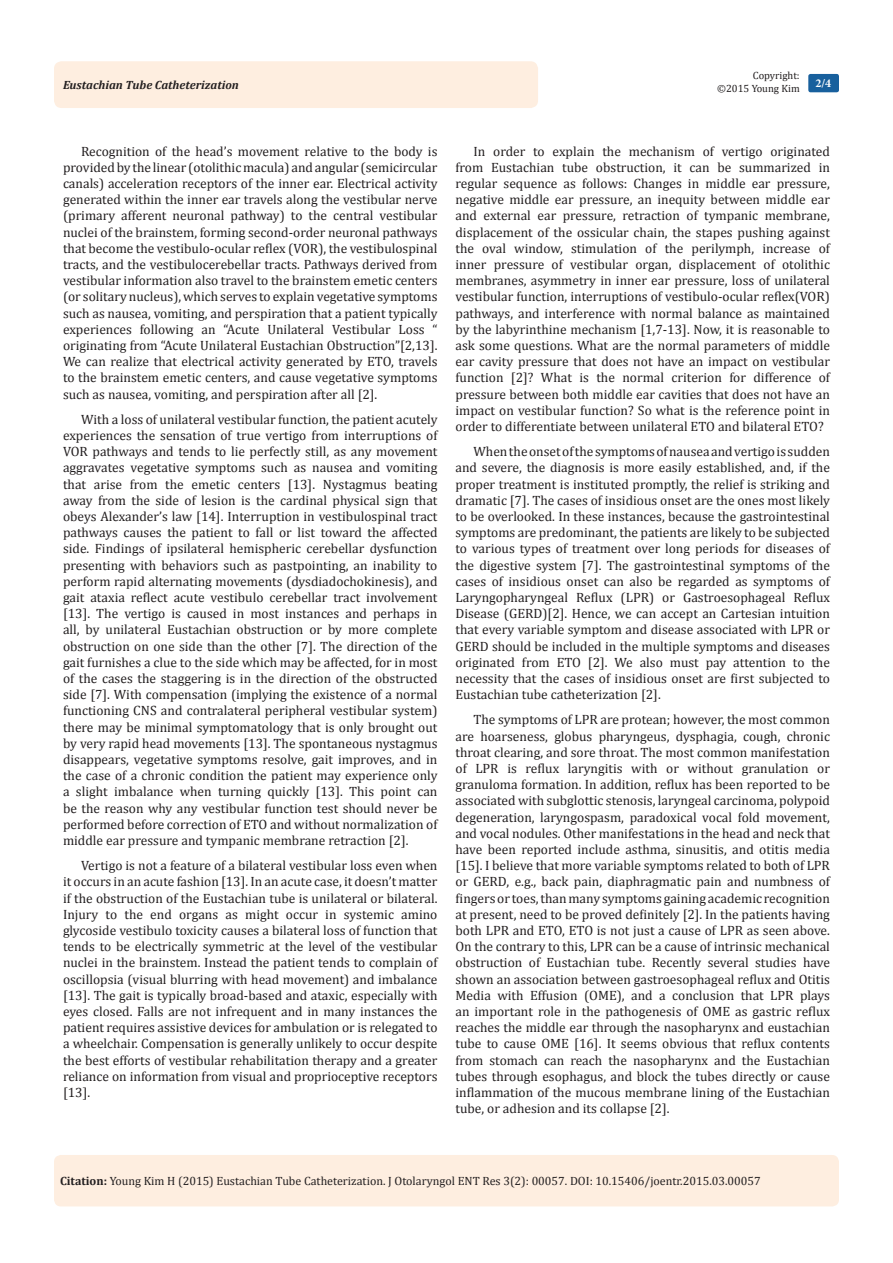
<style>
.page{position:relative;width:893px;height:1263px;background:#fff}
.page>*{position:absolute;margin:0;border:0;box-sizing:border-box;transform-origin:0 0}
.t1{font:13.5px/16.2px "Cambria";color:#231f20;text-align:justify}
.Citation{font:12px "Cambria";color:#231f20}
.t2{font:italic 700 12px "Cambria";color:#231f20}
.t3{font:700 12px "Minion Pro";color:#fff}
.t4{font:10.5px "Cambria";color:#231f20}
.s1{font-weight:700}
</style>
<div class="page">
<div style="left:54px;top:61px;width:484px;height:47px;background:#feeee0;border-radius:8px"></div>
<div style="left:808px;top:74px;width:31px;height:18px;background:#18609d;border-radius:2px"></div>
<div style="left:54px;top:1155px;width:785px;height:51px;background:#feeee0;border-radius:7px"></div>
<p class="t4" style="left:753px;top:69px;width:48px">Copyright:</p>
<p class="t4" style="left:717px;top:82px;width:84px">©2015 Young Kim</p>
<p class="t2" style="left:63px;top:77px;width:177px">Eustachian Tube Catheterization</p>
<p class="t3" style="left:815px;top:75px;width:17px">2/4</p>
<p class="t1" style="left:63px;top:143px;width:376px;text-indent:18px">Recognition of the head’s movement relative to the body is provided by the linear (otolithic macula) and angular (semicircular canals) acceleration receptors of the inner ear. Electrical activity generated within the inner ear travels along the vestibular nerve (primary afferent neuronal pathway) to the central vestibular nuclei of the brainstem, forming second-order neuronal pathways that become the vestibulo-ocular reflex (VOR), the vestibulospinal tracts, and the vestibulocerebellar tracts. Pathways derived from vestibular information also travel to the brainstem emetic centers (or solitary nucleus), which serves to explain vegetative symptoms such as nausea, vomiting, and perspiration that a patient typically experiences following an “Acute Unilateral Vestibular Loss “ originating from “Acute Unilateral Eustachian Obstruction”[2,13].<br>We can realize that electrical activity generated by ETO, travels to the brainstem emetic centers, and cause vegetative symptoms such as nausea, vomiting, and perspiration after all [2].</p>
<p class="t1" style="left:63px;top:411px;width:376px;text-indent:18px">With a loss of unilateral vestibular function, the patient acutely experiences the sensation of true vertigo from interruptions of VOR pathways and tends to lie perfectly still, as any movement aggravates vegetative symptoms such as nausea and vomiting that arise from the emetic centers [13]. Nystagmus beating away from the side of lesion is the cardinal physical sign that obeys Alexander’s law [14]. Interruption in vestibulospinal tract pathways causes the patient to fall or list toward the affected side. Findings of ipsilateral hemispheric cerebellar dysfunction presenting with behaviors such as pastpointing, an inability to perform rapid alternating movements (dysdiadochokinesis), and gait ataxia reflect acute vestibulo cerebellar tract involvement [13]. The vertigo is caused in most instances and perhaps in all, by unilateral Eustachian obstruction or by more complete obstruction on one side than the other [7]. The direction of the gait furnishes a clue to the side which may be affected, for in most of the cases the staggering is in the direction of the obstructed side [7]. With compensation (implying the existence of a normal functioning CNS and contralateral peripheral vestibular system) there may be minimal symptomatology that is only brought out by very rapid head movements [13]. The spontaneous nystagmus disappears, vegetative symptoms resolve, gait improves, and in the case of a chronic condition the patient may experience only a slight imbalance when turning quickly [13]. This point can be the reason why any vestibular function test should never be performed before correction of ETO and without normalization of middle ear pressure and tympanic membrane retraction [2].</p>
<p class="t1" style="left:63px;top:857px;width:376px;text-indent:18px">Vertigo is not a feature of a bilateral vestibular loss even when it occurs in an acute fashion [13]. In an acute case, it doesn’t matter if the obstruction of the Eustachian tube is unilateral or bilateral.<br>Injury to the end organs as might occur in systemic amino glycoside vestibulo toxicity causes a bilateral loss of function that tends to be electrically symmetric at the level of the vestibular nuclei in the brainstem. Instead the patient tends to complain of oscillopsia (visual blurring with head movement) and imbalance [13]. The gait is typically broad-based and ataxic, especially with eyes closed. Falls are not infrequent and in many instances the patient requires assistive devices for ambulation or is relegated to a wheelchair. Compensation is generally unlikely to occur despite the best efforts of vestibular rehabilitation therapy and a greater reliance on information from visual and proprioceptive receptors [13].</p>
<p class="t1" style="left:455px;top:143px;width:376px;text-indent:18px">In order to explain the mechanism of vertigo originated from Eustachian tube obstruction, it can be summarized in regular sequence as follows: Changes in middle ear pressure, negative middle ear pressure, an inequity between middle ear and external ear pressure, retraction of tympanic membrane, displacement of the ossicular chain, the stapes pushing against the oval window, stimulation of the perilymph, increase of inner pressure of vestibular organ, displacement of otolithic membranes, asymmetry in inner ear pressure, loss of unilateral vestibular function, interruptions of vestibulo-ocular reflex(VOR) pathways, and interference with normal balance as maintained by the labyrinthine mechanism [1,7-13]. Now, it is reasonable to ask some questions. What are the normal parameters of middle ear cavity pressure that does not have an impact on vestibular function [2]? What is the normal criterion for difference of pressure between both middle ear cavities that does not have an impact on vestibular function? So what is the reference point in order to differentiate between unilateral ETO and bilateral ETO?</p>
<p class="t1" style="left:455px;top:443px;width:376px;text-indent:18px">When the onset of the symptoms of nausea and vertigo is sudden and severe, the diagnosis is more easily established, and, if the proper treatment is instituted promptly, the relief is striking and dramatic [7]. The cases of insidious onset are the ones most likely to be overlooked. In these instances, because the gastrointestinal symptoms are predominant, the patients are likely to be subjected to various types of treatment over long periods for diseases of the digestive system [7]. The gastrointestinal symptoms of the cases of insidious onset can also be regarded as symptoms of Laryngopharyngeal Reflux (LPR) or Gastroesophageal Reflux Disease (GERD)[2]. Hence, we can accept an Cartesian intuition that every variable symptom and disease associated with LPR or GERD should be included in the multiple symptoms and diseases originated from ETO [2]. We also must pay attention to the necessity that the cases of insidious onset are first subjected to Eustachian tube catheterization [2].</p>
<p class="t1" style="left:455px;top:712px;width:376px;text-indent:18px">The symptoms of LPR are protean; however, the most common are hoarseness, globus pharyngeus, dysphagia, cough, chronic throat clearing, and sore throat. The most common manifestation of LPR is reflux laryngitis with or without granulation or granuloma formation. In addition, reflux has been reported to be associated with subglottic stenosis, laryngeal carcinoma, polypoid degeneration, laryngospasm, paradoxical vocal fold movement, and vocal nodules. Other manifestations in the head and neck that have been reported include asthma, sinusitis, and otitis media [15]. I believe that more variable symptoms related to both of LPR or GERD, e.g., back pain, diaphragmatic pain and numbness of fingers or toes, than many symptoms gaining academic recognition at present, need to be proved definitely [2]. In the patients having both LPR and ETO, ETO is not just a cause of LPR as seen above.<br>On the contrary to this, LPR can be a cause of intrinsic mechanical obstruction of Eustachian tube. Recently several studies have shown an association between gastroesophageal reflux and Otitis Media with Effusion (OME), and a conclusion that LPR plays an important role in the pathogenesis of OME as gastric reflux reaches the middle ear through the nasopharynx and eustachian tube to cause OME [16]. It seems obvious that reflux contents from stomach can reach the nasopharynx and the Eustachian tubes through esophagus, and block the tubes directly or cause inflammation of the mucous membrane lining of the Eustachian tube, or adhesion and its collapse [2].</p>
<p class="Citation" style="left:60px;top:1174px;width:702px"><span class="s1">Citation:</span> Young Kim H (2015) Eustachian Tube Catheterization. J Otolaryngol ENT Res 3(2): 00057. DOI: 10.15406/joentr.2015.03.00057</p>
</div>
